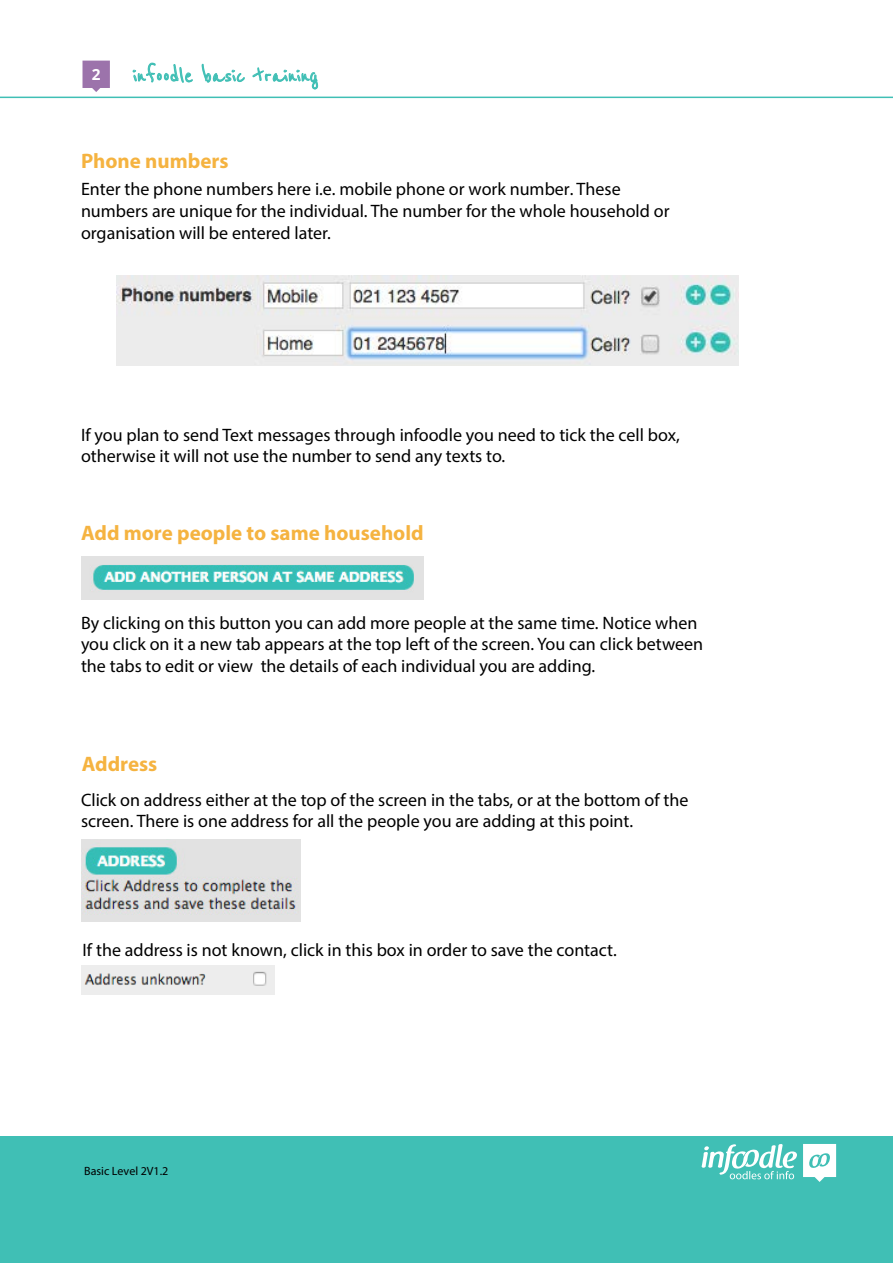
<style>
.page{position:relative;width:893px;height:1263px;background:#fff}
.page>*{position:absolute;margin:0;border:0;box-sizing:border-box;transform-origin:0 0}
.t1{font:25.2px "Reenie Beanie";color:#40bfb5}
.t2{font:700 21px "Myriad Pro";color:#f5b340}
.t3{font:18px/21.6px "Myriad Pro";color:#000}
.t4{font:700 15.45px "Open Sans";color:#fff}
.t5{font:12px "Myriad Pro";color:#000}
</style>
<div class="page">
<div style="left:0;top:1136px;width:893px;height:127px;background:#40bfb5"></div>
<svg style="left:701px;top:1144px;width:96px;height:35px"></svg>
<svg style="left:803px;top:1144px;width:33px;height:38px"></svg>
<svg style="left:82px;top:61px;width:28px;height:31px"></svg>
<svg style="left:132px;top:62px;width:61px;height:21px"></svg>
<svg style="left:201px;top:63px;width:44px;height:20px"></svg>
<svg style="left:252px;top:67px;width:67px;height:23px"></svg>
<hr style="left:0;top:97px;width:893px;height:1px;background:#40bfb5">
<img style="left:81px;top:556px;width:343px;height:44px">
<img style="left:81px;top:839px;width:219px;height:83px">
<img style="left:81px;top:966px;width:194px;height:28px">
<img style="left:117px;top:275px;width:621px;height:90px">
<p class="t4" style="left:92px;top:63px;width:10px">2</p>
<h1 class="t1" style="left:133px;top:61px;width:186px">infoodle basic training</h1>
<p class="t2" style="left:81px;top:147px;width:149px">Phone numbers</p>
<p class="t3" style="left:81px;top:178px;width:590px">Enter the phone numbers here i.e. mobile phone or work number. These numbers are unique for the individual. The number for the whole household or organisation will be entered later.</p>
<p class="t3" style="left:81px;top:424px;width:600px">If you plan to send Text messages through infoodle you need to tick the cell box, otherwise it will not use the number to send any texts to.</p>
<p class="t2" style="left:81px;top:519px;width:344px">Add more people to same household</p>
<p class="t3" style="left:81px;top:611px;width:624px">By clicking on this button you can add more people at the same time. Notice when you click on it a new tab appears at the top left of the screen. You can click between the tabs to edit or view the details of each individual you are adding.</p>
<p class="t2" style="left:82px;top:750px;width:77px">Address</p>
<p class="t3" style="left:81px;top:789px;width:609px">Click on address either at the top of the screen in the tabs, or at the bottom of the screen. There is one address for all the people you are adding at this point.</p>
<p class="t3" style="left:82px;top:939px;width:536px">If the address is not known, click in this box in order to save the contact.</p>
<p class="t5" style="left:84px;top:1163px;width:86px">Basic Level 2V1.2</p>
</div>
